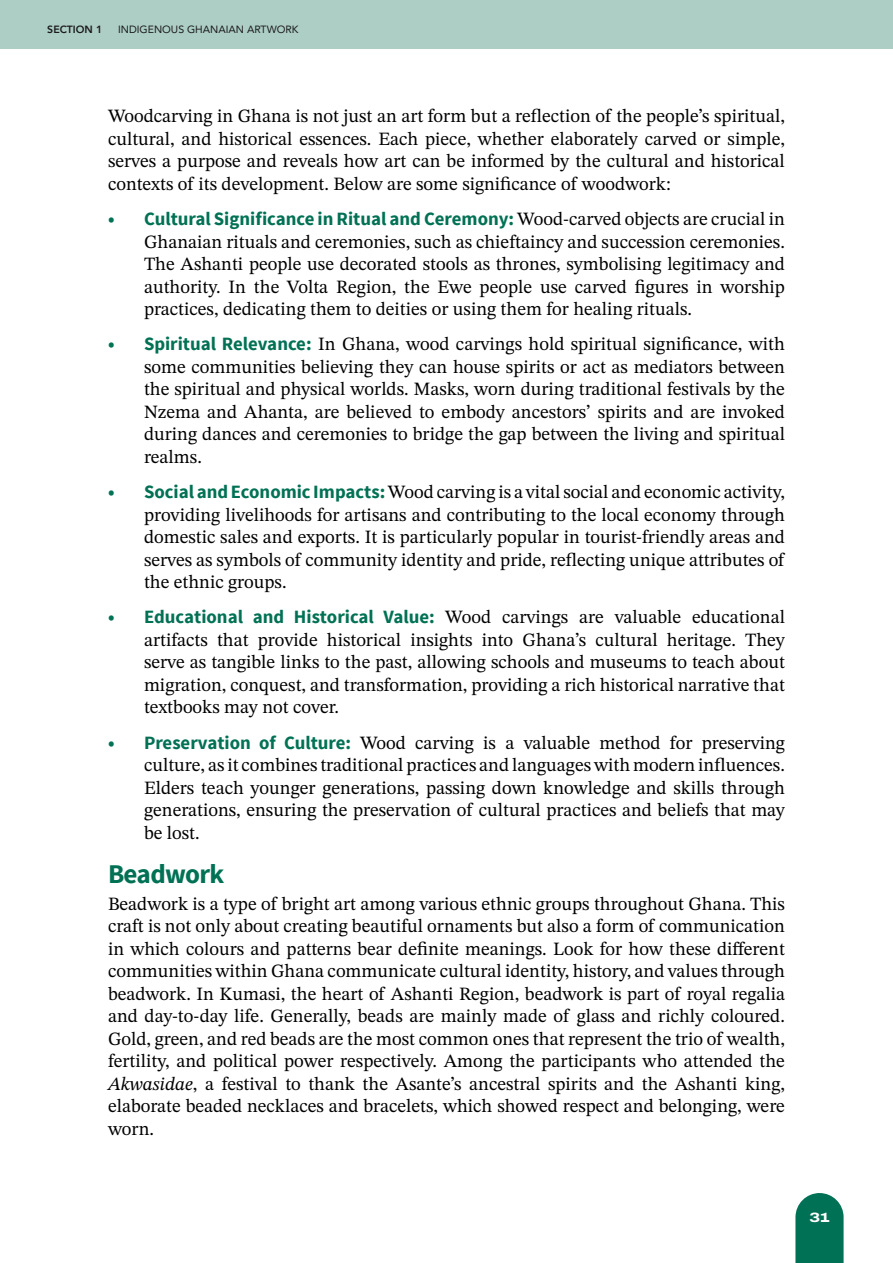
<style>
.page{position:relative;width:893px;height:1263px;background:#fff}
.page>*{position:absolute;margin:0;border:0;box-sizing:border-box;transform-origin:0 0}
.Heading_3{font:700 27px "Source Sans Pro";letter-spacing:-.025em;color:#007154}
.new{font:18.75px/22.5px "STIX Two Text";color:#000;text-align:justify}
.Body{font:18.75px/22.5px "STIX Two Text";color:#000;text-align:justify}
.t1{font:800 13.5px "Archivo Expanded";color:#fff}
.t2{font:10.5px "Avenir";color:#1a1a1a}
.t3{font:800 10.5px "Avenir";color:#1a1a1a}
.s1{font-family:"Source Sans Pro";font-weight:700;color:#007154}
.s2{font-style:italic}
</style>
<div class="page">
<div style="left:0;top:0;width:893px;height:49px;background:#adcec5"></div>
<svg style="left:795px;top:1193px;width:49px;height:70px;background:#177e63"></svg>
<p class="t3" style="left:47px;top:21px;width:57px">SECTION 1</p>
<p class="t2" style="left:118px;top:21px;width:182px">INDIGENOUS GHANAIAN ARTWORK</p>
<p class="Body" style="left:108px;top:105px;width:678px">Woodcarving in Ghana is not just an art form but a reflection of the people’s spiritual, cultural, and historical essences. Each piece, whether elaborately carved or simple, serves a purpose and reveals how art can be informed by the cultural and historical contexts of its development. Below are some significance of woodwork:</p>
<p class="new" style="left:144px;top:207px;width:642px;text-indent:-36px"><span class="s1">• Cultural Significance in Ritual and Ceremony:</span> Wood-carved objects are crucial in Ghanaian rituals and ceremonies, such as chieftaincy and succession ceremonies.<br>The Ashanti people use decorated stools as thrones, symbolising legitimacy and authority. In the Volta Region, the Ewe people use carved figures in worship practices, dedicating them to deities or using them for healing rituals.</p>
<p class="new" style="left:144px;top:333px;width:643px;text-indent:-36px"><span class="s1">• Spiritual Relevance:</span> In Ghana, wood carvings hold spiritual significance, with some communities believing they can house spirits or act as mediators between the spiritual and physical worlds. Masks, worn during traditional festivals by the Nzema and Ahanta, are believed to embody ancestors’ spirits and are invoked during dances and ceremonies to bridge the gap between the living and spiritual realms.</p>
<p class="new" style="left:144px;top:480px;width:642px;text-indent:-36px"><span class="s1">• Social and Economic Impacts:</span> Wood carving is a vital social and economic activity, providing livelihoods for artisans and contributing to the local economy through domestic sales and exports. It is particularly popular in tourist-friendly areas and serves as symbols of community identity and pride, reflecting unique attributes of the ethnic groups.</p>
<p class="new" style="left:144px;top:606px;width:642px;text-indent:-36px"><span class="s1">• Educational and Historical Value:</span> Wood carvings are valuable educational artifacts that provide historical insights into Ghana’s cultural heritage. They serve as tangible links to the past, allowing schools and museums to teach about migration, conquest, and transformation, providing a rich historical narrative that textbooks may not cover.</p>
<p class="new" style="left:144px;top:731px;width:642px;text-indent:-36px"><span class="s1">• Preservation of Culture:</span> Wood carving is a valuable method for preserving culture, as it combines traditional practices and languages with modern influences.<br>Elders teach younger generations, passing down knowledge and skills through generations, ensuring the preservation of cultural practices and beliefs that may be lost.</p>
<p class="Heading_3" style="left:108px;top:857px;width:118px">Beadwork</p>
<p class="Body" style="left:108px;top:892px;width:679px">Beadwork is a type of bright art among various ethnic groups throughout Ghana. This craft is not only about creating beautiful ornaments but also a form of communication in which colours and patterns bear definite meanings. Look for how these different communities within Ghana communicate cultural identity, history, and values through beadwork. In Kumasi, the heart of Ashanti Region, beadwork is part of royal regalia and day-to-day life. Generally, beads are mainly made of glass and richly coloured.<br>Gold, green, and red beads are the most common ones that represent the trio of wealth, fertility, and political power respectively. Among the participants who attended the <span class="s2">Akwasidae</span>, a festival to thank the Asante’s ancestral spirits and the Ashanti king, elaborate beaded necklaces and bracelets, which showed respect and belonging, were worn.</p>
<p class="t1" style="left:809px;top:1207px;width:22px">31</p>
</div>
